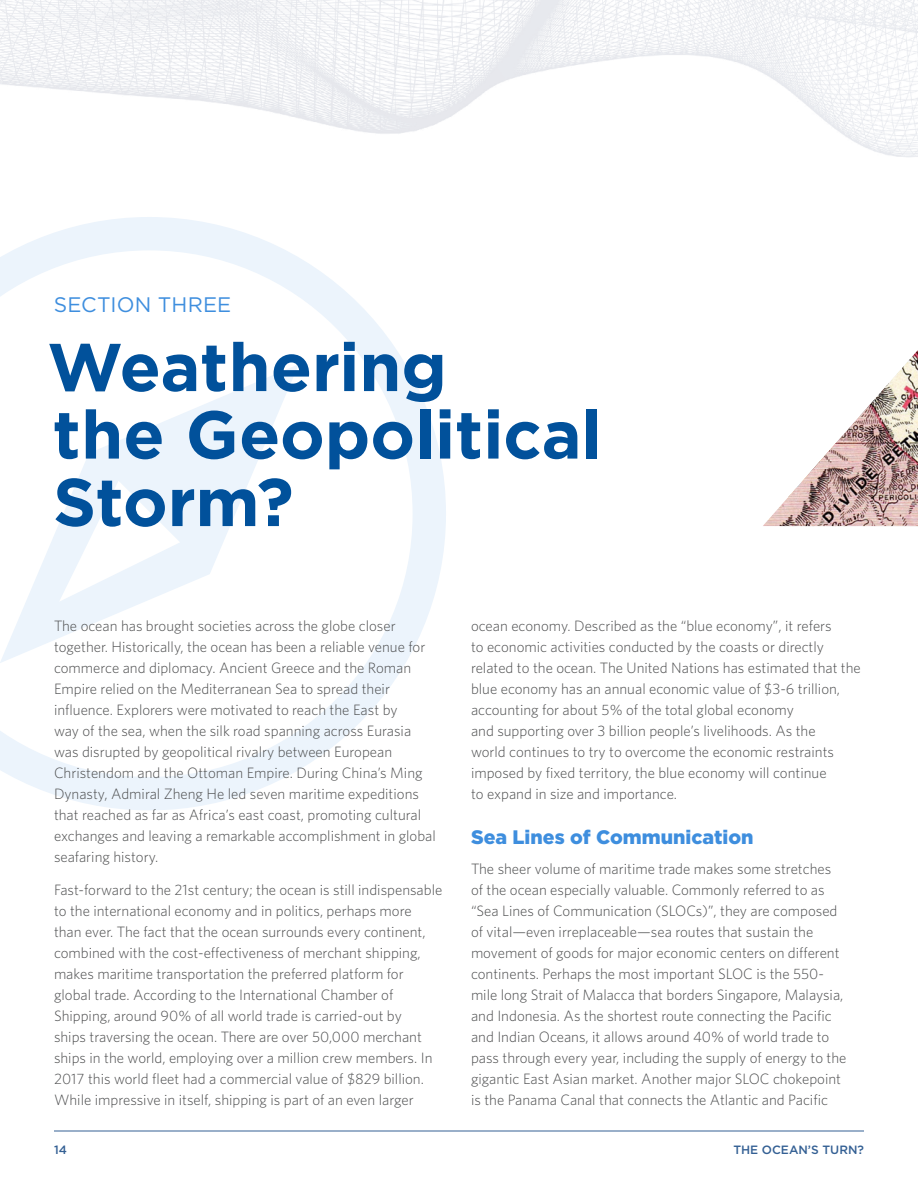
<style>
.page{position:relative;width:918px;height:1188px;background:#fff}
.page>*{position:absolute;margin:0;border:0;box-sizing:border-box;transform-origin:0 0}
.Chapter_Header{font:700 67.5px/67.5px "Gotham";color:#01519b}
.Chapter_Header-2{font:21px "Gotham";letter-spacing:.01em;color:#3e8ede}
.Subheader{font:900 19.5px "Gotham";color:#3e8ede}
.t1{font:300 15px/21px "Whitney";color:#4b4c4d}
.t2{font:500 12px "Gotham";color:#346094}
</style>
<div class="page">
<hr style="left:54px;top:1131px;width:810px;height:1px;background:#346094">
<img style="left:0;top:0;width:918px;height:157px">
<svg style="left:0;top:217px;width:446px;height:593px"></svg>
<svg style="left:0;top:364px;width:299px;height:299px"></svg>
<img style="left:763px;top:350px;width:155px;height:176px">
<p class="Chapter_Header-2" style="left:54px;top:291px;width:179px">SECTION THREE</p>
<p class="Chapter_Header" style="left:47px;top:333px;width:556px">Weathering<br>the Geopolitical<br>Storm?</p>
<p class="t1" style="left:54px;top:615px;width:383px">The ocean has brought societies across the globe closer together. Historically, the ocean has been a reliable venue for commerce and diplomacy. Ancient Greece and the Roman Empire relied on the Mediterranean Sea to spread their influence. Explorers were motivated to reach the East by<br>way of the sea, when the silk road spanning across Eurasia was disrupted by geopolitical rivalry between European Christendom and the Ottoman Empire. During China’s Ming Dynasty, Admiral Zheng He led seven maritime expeditions that reached as far as Africa’s east coast, promoting cultural exchanges and leaving a remarkable accomplishment in global seafaring history.</p>
<p class="t1" style="left:54px;top:879px;width:390px">Fast-forward to the 21st century; the ocean is still indispensable to the international economy and in politics, perhaps more than ever. The fact that the ocean surrounds every continent, combined with the cost-effectiveness of merchant shipping, makes maritime transportation the preferred platform for global trade. According to the International Chamber of Shipping, around 90% of all world trade is carried-out by<br>ships traversing the ocean. There are over 50,000 merchant ships in the world, employing over a million crew members. In 2017 this world fleet had a commercial value of $829 billion.<br>While impressive in itself, shipping is part of an even larger</p>
<p class="t1" style="left:471px;top:615px;width:391px">ocean economy. Described as the “blue economy”, it refers<br>to economic activities conducted by the coasts or directly related to the ocean. The United Nations has estimated that the blue economy has an annual economic value of $3-6 trillion, accounting for about 5% of the total global economy<br>and supporting over 3 billion people’s livelihoods. As the<br>world continues to try to overcome the economic restraints imposed by fixed territory, the blue economy will continue<br>to expand in size and importance.</p>
<p class="Subheader" style="left:471px;top:824px;width:284px">Sea Lines of Communication</p>
<p class="t1" style="left:471px;top:858px;width:377px">The sheer volume of maritime trade makes some stretches of the ocean especially valuable. Commonly referred to as “Sea Lines of Communication (SLOCs)”, they are composed of vital—even irreplaceable—sea routes that sustain the movement of goods for major economic centers on different continents. Perhaps the most important SLOC is the 550- mile long Strait of Malacca that borders Singapore, Malaysia, and Indonesia. As the shortest route connecting the Pacific and Indian Oceans, it allows around 40% of world trade to pass through every year, including the supply of energy to the gigantic East Asian market. Another major SLOC chokepoint is the Panama Canal that connects the Atlantic and Pacific</p>
<p class="t2" style="left:54px;top:1142px;width:14px">14</p>
<p class="t2" style="left:733px;top:1142px;width:132px">THE OCEAN’S TURN?</p>
</div>
